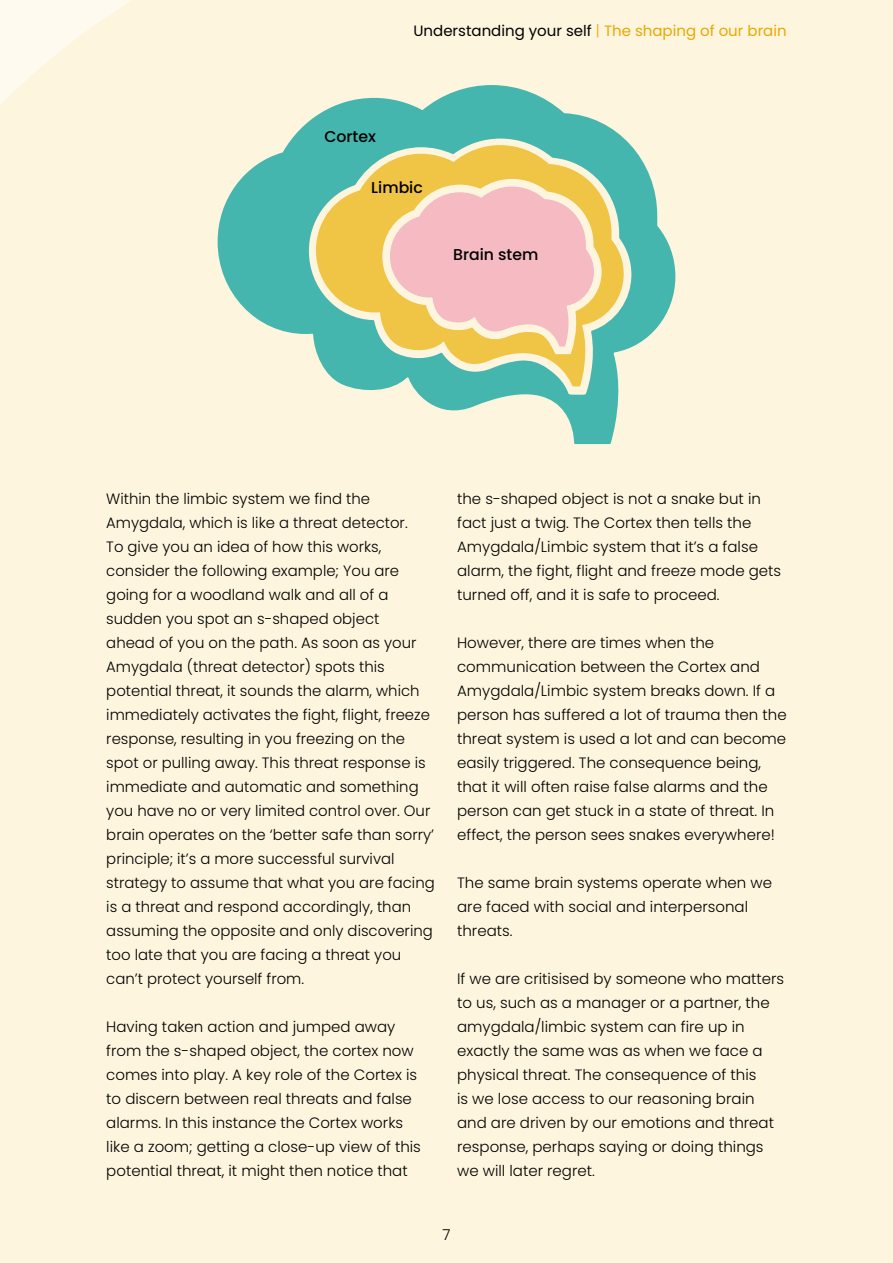
<style>
.page{position:relative;width:893px;height:1263px;background:#fef5df}
.page>*{position:absolute;margin:0;border:0;box-sizing:border-box;transform-origin:0 0}
.t1{font:500 15.75px "Poppins";color:#000}
.t2{font:300 15px/24px "Poppins";color:#000}
.t3{font:15px "Poppins";color:#000}
.s1{font-weight:300;color:#e7a800}
.s2{color:#e7a800}
</style>
<div class="page">
<svg style="left:218px;top:85px;width:457px;height:359px"></svg>
<p class="t3" style="left:413px;top:22px;width:375px">Understanding your self <span class="s1">|</span> <span class="s2">The shaping of our brain</span></p>
<p class="t1" style="left:324px;top:127px;width:53px">Cortex</p>
<p class="t1" style="left:371px;top:179px;width:53px">Limbic</p>
<p class="t1" style="left:453px;top:245px;width:87px">Brain stem</p>
<p class="t2" style="left:106px;top:487px;width:330px">Within the limbic system we find the Amygdala, which is like a threat detector.<br>To give you an idea of how this works, consider the following example; You are going for a woodland walk and all of a sudden you spot an s-shaped object<br>ahead of you on the path. As soon as your Amygdala (threat detector) spots this potential threat, it sounds the alarm, which immediately activates the fight, flight, freeze response, resulting in you freezing on the spot or pulling away. This threat response is immediate and automatic and something you have no or very limited control over. Our brain operates on the ‘better safe than sorry’ principle; it’s a more successful survival strategy to assume that what you are facing is a threat and respond accordingly, than assuming the opposite and only discovering too late that you are facing a threat you can’t protect yourself from.</p>
<p class="t2" style="left:106px;top:1015px;width:316px">Having taken action and jumped away from the s-shaped object, the cortex now comes into play. A key role of the Cortex is to discern between real threats and false alarms. In this instance the Cortex works like a zoom; getting a close-up view of this potential threat, it might then notice that</p>
<p class="t2" style="left:457px;top:487px;width:326px">the s-shaped object is not a snake but in fact just a twig. The Cortex then tells the Amygdala/Limbic system that it’s a false alarm, the fight, flight and freeze mode gets turned off, and it is safe to proceed.</p>
<p class="t2" style="left:457px;top:631px;width:331px">However, there are times when the communication between the Cortex and Amygdala/Limbic system breaks down. If a person has suffered a lot of trauma then the threat system is used a lot and can become easily triggered. The consequence being, that it will often raise false alarms and the person can get stuck in a state of threat. In effect, the person sees snakes everywhere!</p>
<p class="t2" style="left:457px;top:871px;width:316px">The same brain systems operate when we are faced with social and interpersonal threats.</p>
<p class="t2" style="left:457px;top:967px;width:329px">If we are critisised by someone who matters to us, such as a manager or a partner, the amygdala/limbic system can fire up in exactly the same was as when we face a physical threat. The consequence of this<br>is we lose access to our reasoning brain and are driven by our emotions and threat response, perhaps saying or doing things we will later regret.</p>
<p class="t2" style="left:442px;top:1223px;width:9px">7</p>
</div>
